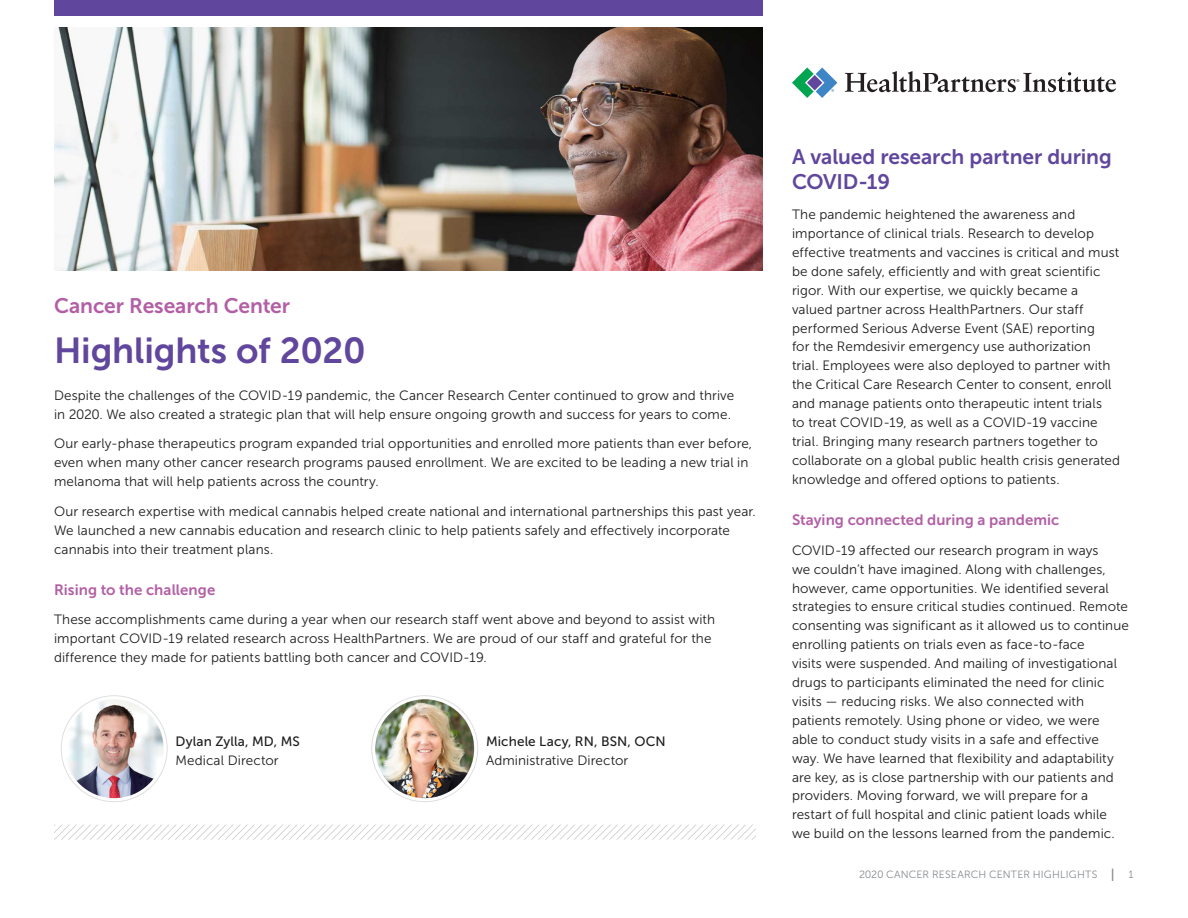
<style>
.page{position:relative;width:1188px;height:918px;background:#fff}
.page>*{position:absolute;margin:0;border:0;box-sizing:border-box;transform-origin:0 0}
.Flyer_H1__Header{font:36px "Museo Sans 700";letter-spacing:-.005em;color:#60479d}
.Flyer_H3__Subhead_2{font:21px/25.2px "Museo Sans 700";letter-spacing:-.005em;color:#60479d}
.Flyer_H2__Subhead_1{font:21px "Museo Sans 700";letter-spacing:-.005em;color:#b35fa6}
.Flyer_Body{font:15px "Museo Sans 700";letter-spacing:.005em;color:#b35fa6}
.Flyer_H3__Subhead_2-2{font:15px "Museo Sans 700";letter-spacing:.005em;color:#b35fa6}
.Flyer_Body-2{font:13.5px/18.9px "Museo Sans 300";letter-spacing:.005em;color:#1e1d1e}
.Flyer_Body-3{font:13.5px "Museo Sans 500";letter-spacing:.01em;color:#1e1d1e}
.Flyer_Body-4{font:10.5px "Museo Sans 300";letter-spacing:.02em;color:#868a8e}
</style>
<div class="page">
<svg style="left:61px;top:695px;width:107px;height:107px"></svg>
<img style="left:65px;top:699px;width:99px;height:99px;border-radius:49px">
<img style="left:54px;top:27px;width:709px;height:243px">
<svg style="left:792px;top:67px;width:45px;height:31px"></svg>
<svg style="left:845px;top:71px;width:271px;height:21px"></svg>
<svg style="left:54px;top:825px;width:702px;height:15px"></svg>
<svg style="left:371px;top:695px;width:107px;height:107px"></svg>
<img style="left:375px;top:699px;width:99px;height:99px;border-radius:49px">
<div style="left:54px;top:0;width:709px;height:16px;background:#60479d"></div>
<p class="Flyer_H2__Subhead_1" style="left:54px;top:294px;width:238px">Cancer Research Center</p>
<p class="Flyer_H1__Header" style="left:54px;top:331px;width:313px">Highlights of 2020</p>
<p class="Flyer_Body-2" style="left:54px;top:386px;width:682px">Despite the challenges of the COVID-19 pandemic, the Cancer Research Center continued to grow and thrive in 2020. We also created a strategic plan that will help ensure ongoing growth and success for years to come.</p>
<p class="Flyer_Body-2" style="left:54px;top:434px;width:700px">Our early-phase therapeutics program expanded trial opportunities and enrolled more patients than ever before, even when many other cancer research programs paused enrollment. We are excited to be leading a new trial in melanoma that will help patients across the country.</p>
<p class="Flyer_Body-2" style="left:54px;top:502px;width:703px">Our research expertise with medical cannabis helped create national and international partnerships this past year.<br>We launched a new cannabis education and research clinic to help patients safely and effectively incorporate cannabis into their treatment plans.</p>
<p class="Flyer_H3__Subhead_2-2" style="left:54px;top:581px;width:163px">Rising to the challenge</p>
<p class="Flyer_Body-2" style="left:54px;top:610px;width:663px">These accomplishments came during a year when our research staff went above and beyond to assist with important COVID-19 related research across HealthPartners. We are proud of our staff and grateful for the difference they made for patients battling both cancer and COVID-19.</p>
<p class="Flyer_Body-3" style="left:176px;top:734px;width:126px">Dylan Zylla, MD, MS</p>
<p class="Flyer_Body-2" style="left:176px;top:751px;width:105px">Medical Director</p>
<p class="Flyer_Body-3" style="left:486px;top:734px;width:181px">Michele Lacy, RN, BSN, OCN</p>
<p class="Flyer_Body-2" style="left:486px;top:751px;width:144px">Administrative Director</p>
<p class="Flyer_H3__Subhead_2" style="left:792px;top:144px;width:321px">A valued research partner during<br>COVID-19</p>
<p class="Flyer_Body-2" style="left:792px;top:205px;width:330px">The pandemic heightened the awareness and importance of clinical trials. Research to develop effective treatments and vaccines is critical and must be done safely, efficiently and with great scientific rigor. With our expertise, we quickly became a valued partner across HealthPartners. Our staff performed Serious Adverse Event (SAE) reporting<br>for the Remdesivir emergency use authorization trial. Employees were also deployed to partner with the Critical Care Research Center to consent, enroll and manage patients onto therapeutic intent trials<br>to treat COVID-19, as well as a COVID-19 vaccine trial. Bringing many research partners together to collaborate on a global public health crisis generated knowledge and offered options to patients.</p>
<p class="Flyer_Body" style="left:792px;top:511px;width:269px">Staying connected during a pandemic</p>
<p class="Flyer_Body-2" style="left:792px;top:541px;width:338px">COVID-19 affected our research program in ways<br>we couldn’t have imagined. Along with challenges, however, came opportunities. We identified several strategies to ensure critical studies continued. Remote consenting was significant as it allowed us to continue enrolling patients on trials even as face-to-face<br>visits were suspended. And mailing of investigational drugs to participants eliminated the need for clinic visits — reducing risks. We also connected with patients remotely. Using phone or video, we were able to conduct study visits in a safe and effective way. We have learned that flexibility and adaptability are key, as is close partnership with our patients and providers. Moving forward, we will prepare for a restart of full hospital and clinic patient loads while<br>we build on the lessons learned from the pandemic.</p>
<p class="Flyer_Body-4" style="left:859px;top:868px;width:240px">2020 CANCER RESEARCH CENTER HIGHLIGHTS</p>
<p class="Flyer_Body-4" style="left:1128px;top:868px;width:7px">1</p>
</div>
